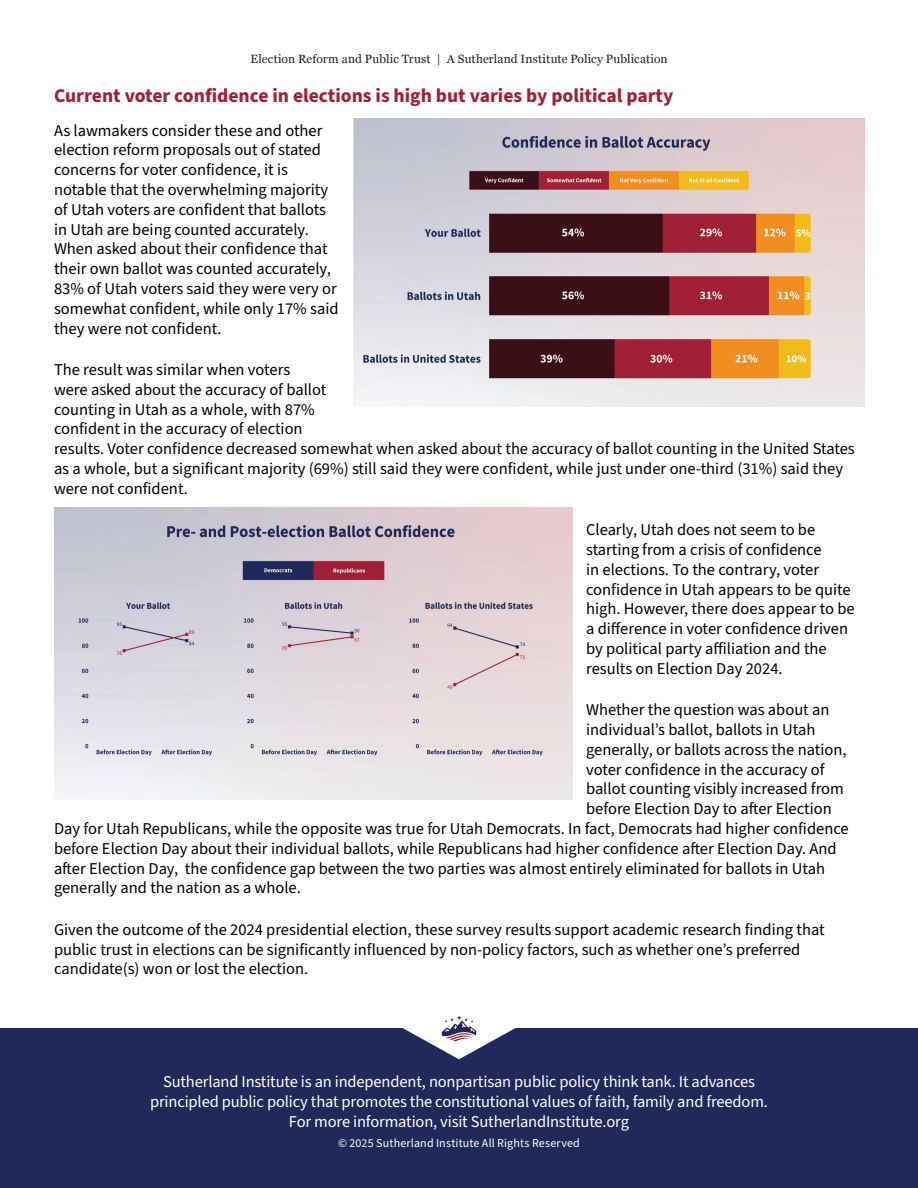
<style>
.page{position:relative;width:918px;height:1188px;background:#fff}
.page>*{position:absolute;margin:0;border:0;box-sizing:border-box;transform-origin:0 0}
.t1{font:700 19.5px "Source Sans Pro";color:#a02136}
.t2{font:16.5px/19.8px "Source Sans Pro";color:#000}
.t3{font:16.5px/19.8px "Source Sans Pro";letter-spacing:-.01em;color:#fff;text-align:center}
.t4{font:12px "Georgia";letter-spacing:.01em;color:#231f20}
.t5{font:12px "Source Sans Pro";letter-spacing:.01em;color:#fff}
</style>
<div class="page">
<div style="left:0;top:1029px;width:918px;height:159px;background:#1f295a"></div>
<svg style="left:375px;top:1016px;width:168px;height:43px"></svg>
<img style="left:54px;top:508px;width:519px;height:291px">
<img style="left:353px;top:119px;width:511px;height:287px">
<p class="t4" style="left:250px;top:50px;width:419px">Election Reform and Public Trust | A Sutherland Institute Policy Publication</p>
<p class="t1" style="left:54px;top:82px;width:621px">Current voter confidence in elections is high but varies by political party</p>
<p class="t2" style="left:54px;top:121px;width:286px">As lawmakers consider these and other election reform proposals out of stated concerns for voter confidence, it is notable that the overwhelming majority of Utah voters are confident that ballots in Utah are being counted accurately.<br>When asked about their confidence that their own ballot was counted accurately, 83% of Utah voters said they were very or somewhat confident, while only 17% said they were not confident.</p>
<p class="t2" style="left:54px;top:360px;width:802px">The result was similar when voters<br>were asked about the accuracy of ballot<br>counting in Utah as a whole, with 87%<br>confident in the accuracy of election<br>results. Voter confidence decreased somewhat when asked about the accuracy of ballot counting in the United States as a whole, but a significant majority (69%) still said they were confident, while just under one-third (31%) said they were not confident.</p>
<p class="t2" style="left:586px;top:520px;width:270px">Clearly, Utah does not seem to be starting from a crisis of confidence<br>in elections. To the contrary, voter confidence in Utah appears to be quite high. However, there does appear to be a difference in voter confidence driven by political party affiliation and the results on Election Day 2024.</p>
<p class="t2" style="left:586px;top:700px;width:245px">Whether the question was about an</p>
<p class="t2" style="left:586px;top:720px;width:231px">individual’s ballot, ballots in Utah</p>
<p class="t2" style="left:586px;top:740px;width:262px">generally, or ballots across the nation,</p>
<p class="t2" style="left:586px;top:760px;width:240px">voter confidence in the accuracy of</p>
<p class="t2" style="left:586px;top:780px;width:259px">ballot counting visibly increased from</p>
<p class="t2" style="left:586px;top:799px;width:247px">before Election Day to after Election</p>
<p class="t2" style="left:54px;top:819px;width:796px">Day for Utah Republicans, while the opposite was true for Utah Democrats. In fact, Democrats had higher confidence</p>
<p class="t2" style="left:54px;top:839px;width:784px">before Election Day about their individual ballots, while Republicans had higher confidence after Election Day. And</p>
<p class="t2" style="left:54px;top:859px;width:772px">after Election Day, the confidence gap between the two parties was almost entirely eliminated for ballots in Utah</p>
<p class="t2" style="left:54px;top:879px;width:248px">generally and the nation as a whole.</p>
<p class="t2" style="left:54px;top:920px;width:772px">Given the outcome of the 2024 presidential election, these survey results support academic research finding that public trust in elections can be significantly influenced by non-policy factors, such as whether one’s preferred candidate(s) won or lost the election.</p>
<p class="t3" style="left:150px;top:1072px;width:619px">Sutherland Institute is an independent, nonpartisan public policy think tank. It advances principled public policy that promotes the constitutional values of faith, family and freedom.<br>For more information, visit SutherlandInstitute.org</p>
<p class="t5" style="left:338px;top:1135px;width:243px">© 2025 Sutherland Institute All Rights Reserved</p>
</div>
